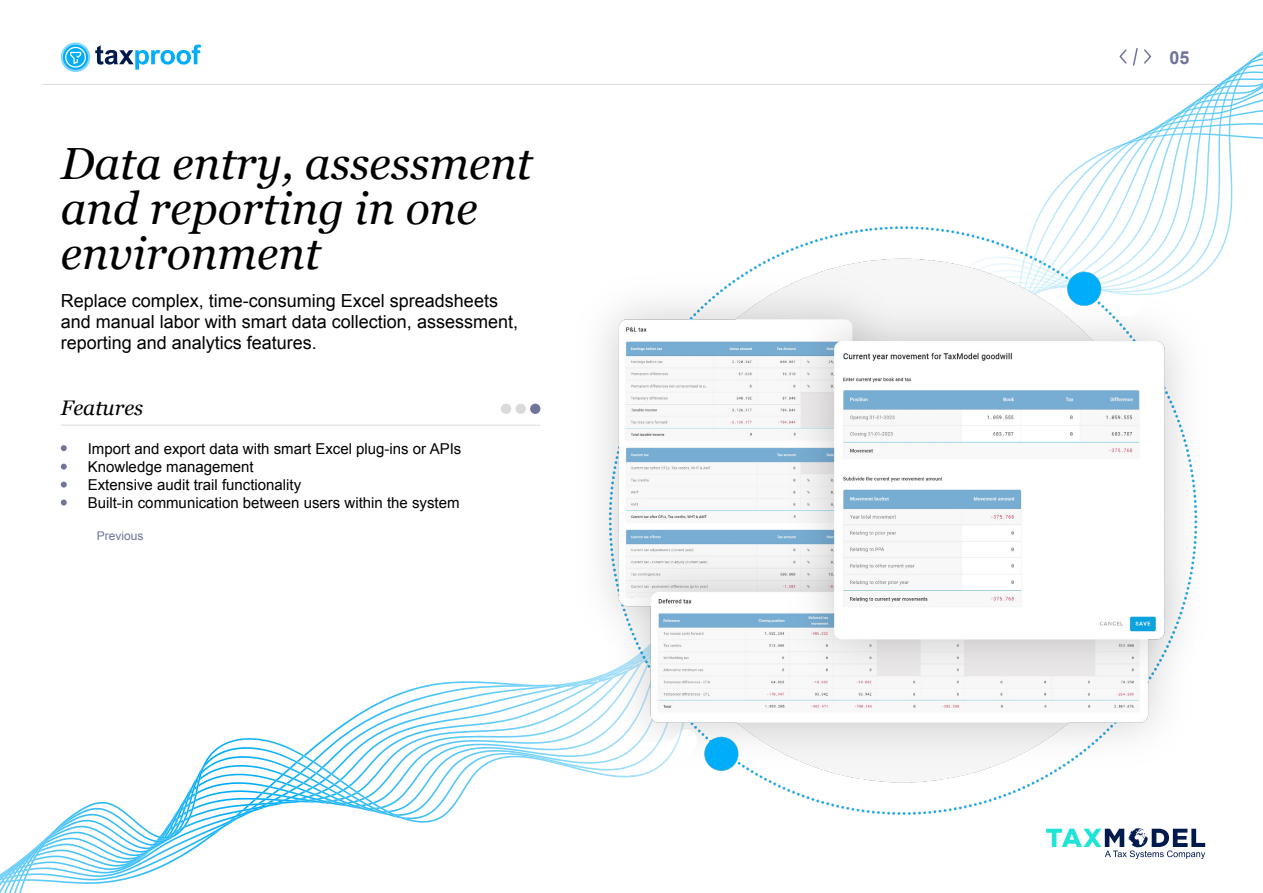
<style>
.page{position:relative;width:1263px;height:893px;background:#fff}
.page>*{position:absolute;margin:0;border:0;box-sizing:border-box;transform-origin:0 0}
.t1{font:italic 45px/45px "Georgia";color:#000}
.t2{font:italic 21px "Georgia";color:#000}
.t3{font:18px/21px "Arial";color:#000}
.t4{font:700 18px "Arial";color:#6f749b}
.t5{font:15px/18px "Arial";color:#000}
.t6{font:12px "Arial";color:#6f749b}
</style>
<div class="page">
<hr style="left:43px;top:84px;width:1177px;height:1px;background:#dadada">
<svg style="left:61px;top:43px;width:29px;height:29px"></svg>
<div style="left:63px;top:45px;width:25px;height:25px;background:#04adf8;border-radius:50%"></div>
<svg style="left:95px;top:45px;width:106px;height:25px"></svg>
<svg style="left:65px;top:47px;width:21px;height:21px"></svg>
<svg style="left:1046px;top:828px;width:159px;height:31px"></svg>
<img style="left:1043px;top:165px;width:38px;height:53px">
<img style="left:1104px;top:144px;width:129px;height:74px">
<svg style="left:1119px;top:48px;width:144px;height:96px"></svg>
<img style="left:88px;top:681px;width:452px;height:156px">
<img style="left:540px;top:218px;width:691px;height:597px">
<svg style="left:61px;top:445px;width:6px;height:6px"></svg>
<svg style="left:61px;top:464px;width:6px;height:6px"></svg>
<svg style="left:61px;top:482px;width:6px;height:6px"></svg>
<svg style="left:61px;top:500px;width:6px;height:5px"></svg>
<hr style="left:61px;top:425px;width:479px;height:1px;background:#dadada">
<div style="left:530px;top:404px;width:10px;height:10px;background:#6f749b;border-radius:50%"></div>
<div style="left:515px;top:404px;width:11px;height:10px;background:#dadada;border-radius:50%"></div>
<div style="left:501px;top:404px;width:10px;height:10px;background:#dadada;border-radius:50%"></div>
<h1 class="t1" style="left:61px;top:140px;width:473px">Data entry, assessment and reporting in one environment</h1>
<p class="t3" style="left:61px;top:291px;width:459px">Replace complex, time-consuming Excel spreadsheets and manual labor with smart data collection, assessment, reporting and analytics features.</p>
<h2 class="t2" style="left:61px;top:393px;width:84px">Features</h2>
<p class="t5" style="left:88px;top:440px;width:375px">Import and export data with smart Excel plug-ins or APIs Knowledge management<br>Extensive audit trail functionality<br>Built-in communication between users within the system</p>
<p class="t6" style="left:97px;top:528px;width:48px">Previous</p>
<p class="t4" style="left:1169px;top:46px;width:22px">05</p>
</div>
